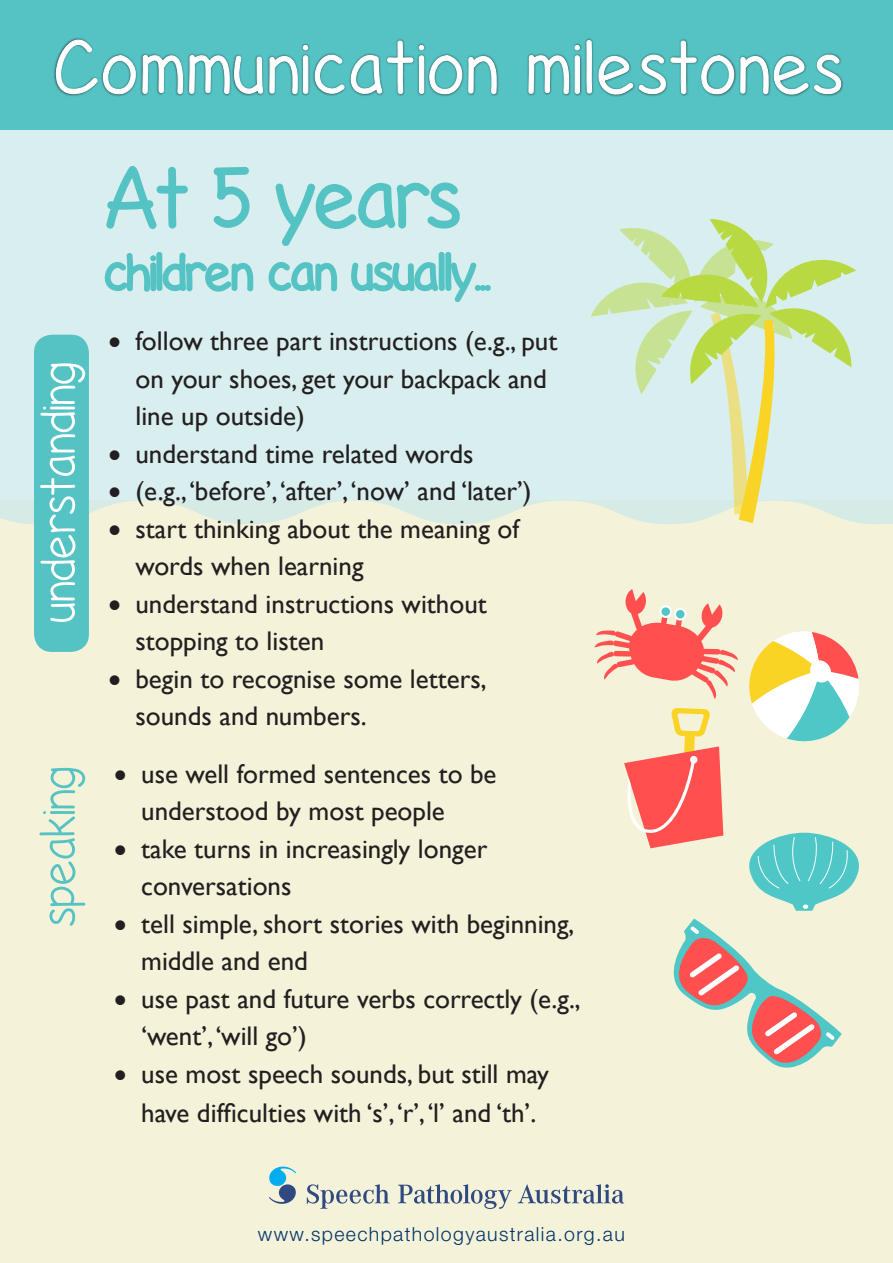
<style>
.page{position:relative;width:893px;height:1263px;background:#fff}
.page>*{position:absolute;margin:0;border:0;box-sizing:border-box;transform-origin:0 0}
.t1{font:85.5px "Life's A Beach";color:#55c3c4}
.t2{font:76.5px "Life's A Beach";letter-spacing:.04em;color:#fff}
.t3{font:51px "Life's A Beach";color:#fff}
.t4{font:51px "Life's A Beach";letter-spacing:-.005em;color:#55c3c4}
.t5{font:27px/37.5px "Gill Sans";color:#231f20}
.t6{font:300 19.5px "Helvetica Neue LT Std";letter-spacing:.07em;color:#036}
</style>
<div class="page">
<div style="left:0;top:500px;width:893px;height:763px;background:#f5f2da"></div>
<svg style="left:0;top:130px;width:893px;height:394px;background:#d9eeed"></svg>
<svg style="left:267px;top:180px;width:226px;height:240px;background:#c8e8e9"></svg>
<div style="left:34px;top:335px;width:55px;height:317px;background:#55c3c4;border-radius:18px"></div>
<div style="left:0;top:0;width:893px;height:130px;background:#55c3c4"></div>
<svg style="left:56px;top:38px;width:80px;height:57px"></svg>
<svg style="left:142px;top:44px;width:203px;height:93px"></svg>
<svg style="left:351px;top:40px;width:111px;height:97px"></svg>
<svg style="left:468px;top:55px;width:29px;height:82px"></svg>
<svg style="left:528px;top:39px;width:313px;height:100px"></svg>
<svg style="left:307px;top:1184px;width:83px;height:25px"></svg>
<svg style="left:398px;top:1184px;width:114px;height:25px"></svg>
<svg style="left:518px;top:1184px;width:106px;height:20px"></svg>
<svg style="left:269px;top:1166px;width:27px;height:38px"></svg>
<svg style="left:590px;top:219px;width:266px;height:304px;background:#d5e9c9"></svg>
<svg style="left:673px;top:918px;width:169px;height:150px"></svg>
<svg style="left:595px;top:589px;width:264px;height:322px"></svg>
<svg style="left:103px;top:164px;width:153px;height:256px;background:#c7e8e9"></svg>
<p class="t2" style="left:52px;top:27px;width:790px">Communication milestones</p>
<p class="t1" style="left:103px;top:152px;width:357px">At 5 years</p>
<p class="t3" style="left:30px;top:624px;width:262px;rotate:-90deg">understanding</p>
<p class="t4" style="left:30px;top:928px;width:161px;rotate:-90deg">speaking</p>
<p class="t5" style="left:135px;top:323px;width:423px;text-indent:-27px">• follow three part instructions (e.g., put on your shoes, get your backpack and line up outside)</p>
<p class="t5" style="left:108px;top:435px;width:367px">• understand time related words</p>
<p class="t5" style="left:108px;top:473px;width:425px">• (e.g., ‘before’, ‘after’, ‘now’ and ‘later’)</p>
<p class="t5" style="left:135px;top:510px;width:385px;text-indent:-27px">• start thinking about the meaning of words when learning</p>
<p class="t5" style="left:135px;top:585px;width:353px;text-indent:-27px">• understand instructions without stopping to listen</p>
<p class="t5" style="left:135px;top:660px;width:353px;text-indent:-27px">• begin to recognise some letters, sounds and numbers.</p>
<p class="t5" style="left:141px;top:755px;width:357px;text-indent:-27px">• use well formed sentences to be understood by most people</p>
<p class="t5" style="left:141px;top:830px;width:348px;text-indent:-27px">• take turns in increasingly longer conversations</p>
<p class="t5" style="left:141px;top:905px;width:435px;text-indent:-27px">• tell simple, short stories with beginning, middle and end</p>
<p class="t5" style="left:141px;top:980px;width:441px;text-indent:-27px">• use past and future verbs correctly (e.g., ‘went’, ‘will go’)</p>
<p class="t5" style="left:114px;top:1055px;width:436px;line-height:39px;text-align:center">• use most speech sounds, but still may have difficulties with ‘s’, ‘r’, ‘l’ and ‘th’.</p>
<p class="t6" style="left:258px;top:1222px;width:368px">www.speechpathologyaustralia.org.au</p>
</div>
